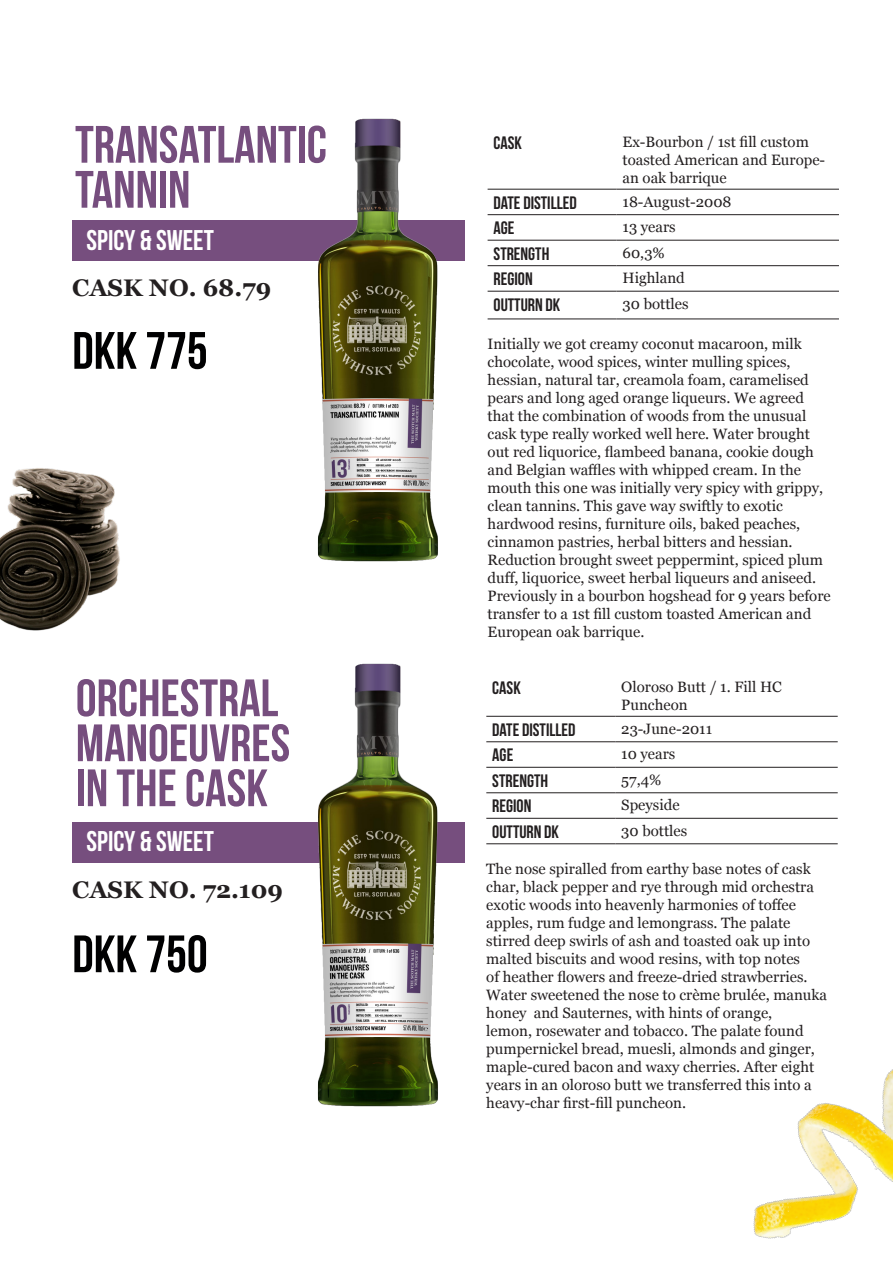
<style>
.page{position:relative;width:893px;height:1263px;background:#fff}
.page>*{position:absolute;margin:0;border:0;box-sizing:border-box;transform-origin:0 0}
.t1{font:700 52.5px/45px "Bebas Neue";color:#764e7e}
.t2{font:700 52.5px "Bebas Neue";color:#000001}
.t3{font:700 28.5px "Bebas Neue";color:#fff}
.t4{font:700 24px "Georgia";color:#231f20}
.t5{font:700 18px "Bebas Neue";color:#231f20}
.t6{font:15px/18px "Georgia";color:#231f20}
</style>
<div class="page">
<div style="left:72px;top:220px;width:393px;height:41px;background:#764e7e"></div>
<img style="left:317px;top:118px;width:121px;height:444px">
<hr style="left:488px;top:189px;width:129px;height:1px;background:#231f20">
<hr style="left:617px;top:189px;width:222px;height:1px;background:#231f20">
<hr style="left:488px;top:214px;width:129px;height:1px;background:#231f20">
<hr style="left:617px;top:214px;width:222px;height:1px;background:#231f20">
<hr style="left:488px;top:240px;width:129px;height:1px;background:#231f20">
<hr style="left:617px;top:240px;width:222px;height:1px;background:#231f20">
<hr style="left:488px;top:265px;width:129px;height:1px;background:#231f20">
<hr style="left:617px;top:265px;width:222px;height:1px;background:#231f20">
<hr style="left:488px;top:291px;width:129px;height:1px;background:#231f20">
<hr style="left:617px;top:291px;width:222px;height:1px;background:#231f20">
<hr style="left:488px;top:319px;width:129px;height:1px;background:#231f20">
<hr style="left:617px;top:319px;width:222px;height:1px;background:#231f20">
<div style="left:72px;top:822px;width:393px;height:40px;background:#764e7e"></div>
<img style="left:313px;top:663px;width:127px;height:444px">
<hr style="left:486px;top:716px;width:129px;height:1px;background:#231f20">
<hr style="left:615px;top:716px;width:223px;height:1px;background:#231f20">
<hr style="left:486px;top:741px;width:129px;height:1px;background:#231f20">
<hr style="left:615px;top:741px;width:223px;height:1px;background:#231f20">
<hr style="left:486px;top:767px;width:129px;height:1px;background:#231f20">
<hr style="left:615px;top:767px;width:223px;height:1px;background:#231f20">
<hr style="left:486px;top:792px;width:129px;height:1px;background:#231f20">
<hr style="left:615px;top:792px;width:223px;height:1px;background:#231f20">
<hr style="left:486px;top:818px;width:129px;height:1px;background:#231f20">
<hr style="left:615px;top:818px;width:223px;height:1px;background:#231f20">
<hr style="left:486px;top:843px;width:129px;height:1px;background:#231f20">
<hr style="left:615px;top:843px;width:223px;height:1px;background:#231f20">
<img style="left:0;top:468px;width:120px;height:163px">
<img style="left:753px;top:1069px;width:140px;height:170px">
<p class="t1" style="left:75px;top:121px;width:253px">TRANSATLANTIC<br>TANNIN</p>
<p class="t3" style="left:86px;top:224px;width:129px">SPICY &amp; SWEET</p>
<p class="t4" style="left:72px;top:270px;width:200px">CASK NO. 68.79</p>
<p class="t2" style="left:72px;top:322px;width:137px">DKK 775</p>
<p class="t1" style="left:76px;top:675px;width:216px">ORCHESTRAL<br>MANOEUVRES<br>IN THE CASK</p>
<p class="t3" style="left:86px;top:826px;width:129px">SPICY &amp; SWEET</p>
<p class="t4" style="left:72px;top:871px;width:212px">CASK NO. 72.109</p>
<p class="t2" style="left:72px;top:925px;width:137px">DKK 750</p>
<p class="t5" style="left:494px;top:133px;width:30px">CASK</p>
<p class="t6" style="left:623px;top:132px;width:204px">Ex-Bourbon / 1st fill custom toasted American and Europe&shy;an oak barrique</p>
<p class="t5" style="left:494px;top:193px;width:85px">DATE DISTILLED</p>
<p class="t6" style="left:623px;top:192px;width:110px">18-August-2008</p>
<p class="t5" style="left:494px;top:218px;width:22px">AGE</p>
<p class="t6" style="left:623px;top:217px;width:55px">13 years</p>
<p class="t5" style="left:494px;top:244px;width:57px">STRENGTH</p>
<p class="t6" style="left:623px;top:243px;width:44px">60,3%</p>
<p class="t5" style="left:494px;top:269px;width:41px">REGION</p>
<p class="t6" style="left:623px;top:268px;width:64px">Highland</p>
<p class="t5" style="left:494px;top:295px;width:68px">OUTTURN DK</p>
<p class="t6" style="left:623px;top:294px;width:67px">30 bottles</p>
<p class="t6" style="left:488px;top:334px;width:345px">Initially we got creamy coconut macaroon, milk chocolate, wood spices, winter mulling spices, hessian, natural tar, creamola foam, caramelised pears and long aged orange liqueurs. We agreed that the combination of woods from the unusual cask type really worked well here. Water brought out red liquorice, flambeed banana, cookie dough and Belgian waffles with whipped cream. In the mouth this one was initially very spicy with grippy, clean tannins. This gave way swiftly to exotic hardwood resins, furniture oils, baked peaches, cinnamon pastries, herbal bitters and hessian.<br>Reduction brought sweet peppermint, spiced plum duff, liquorice, sweet herbal liqueurs and aniseed.<br>Previously in a bourbon hogshead for 9 years before transfer to a 1st fill custom toasted American and European oak barrique.</p>
<p class="t5" style="left:492px;top:678px;width:30px">CASK</p>
<p class="t6" style="left:621px;top:677px;width:162px">Oloroso Butt / 1. Fill HC</p>
<p class="t6" style="left:621px;top:695px;width:68px">Puncheon</p>
<p class="t5" style="left:492px;top:720px;width:85px">DATE DISTILLED</p>
<p class="t6" style="left:621px;top:719px;width:92px">23-June-2011</p>
<p class="t5" style="left:492px;top:745px;width:22px">AGE</p>
<p class="t6" style="left:621px;top:744px;width:56px">10 years</p>
<p class="t5" style="left:492px;top:771px;width:57px">STRENGTH</p>
<p class="t6" style="left:621px;top:770px;width:42px">57,4%</p>
<p class="t5" style="left:492px;top:796px;width:41px">REGION</p>
<p class="t6" style="left:621px;top:795px;width:60px">Speyside</p>
<p class="t5" style="left:492px;top:822px;width:68px">OUTTURN DK</p>
<p class="t6" style="left:621px;top:821px;width:67px">30 bottles</p>
<p class="t6" style="left:486px;top:859px;width:342px">The nose spiralled from earthy base notes of cask char, black pepper and rye through mid orchestra exotic woods into heavenly harmonies of toffee apples, rum fudge and lemongrass. The palate stirred deep swirls of ash and toasted oak up into malted biscuits and wood resins, with top notes<br>of heather flowers and freeze-dried strawberries.<br>Water sweetened the nose to crème brulée, manuka honey and Sauternes, with hints of orange,<br>lemon, rosewater and tobacco. The palate found pumpernickel bread, muesli, almonds and ginger, maple-cured bacon and waxy cherries. After eight years in an oloroso butt we transferred this into a heavy-char first-fill puncheon.</p>
</div>
